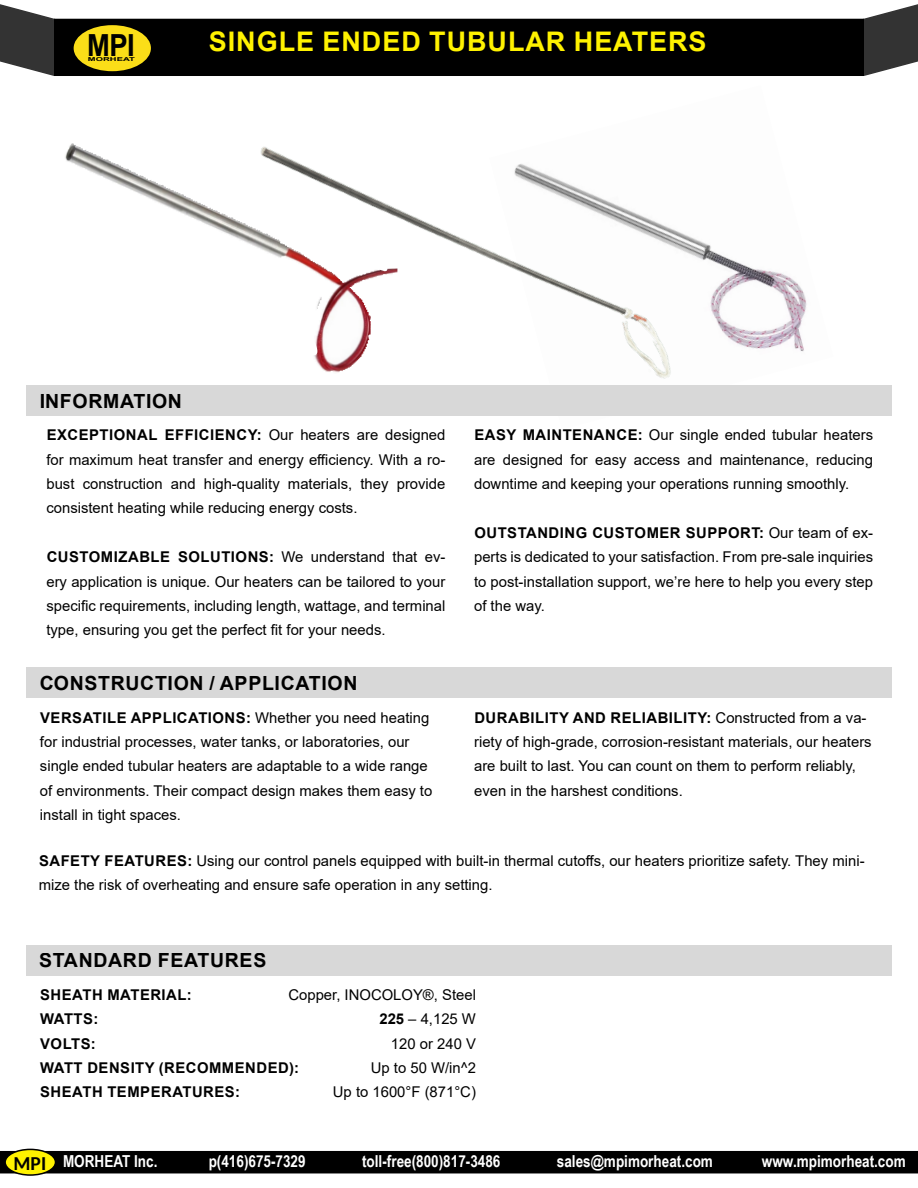
<style>
.page{position:relative;width:918px;height:1188px;background:#fff}
.page>*{position:absolute;margin:0;border:0;box-sizing:border-box;transform-origin:0 0}
.t1{font:700 30.45px "Arial";color:#000;scale:.9 1}
.t2{font:700 27px "Arial";letter-spacing:.035em;color:#fff200}
.t3{font:700 19.5px "Arial";letter-spacing:.035em;color:#000}
.t4{font:700 16.5px "Arial Narrow";color:#fff}
.t5{font:14.85px/24.5px "Arial";color:#000;text-align:justify}
.t6{font:700 14.85px/24.5px "Arial";letter-spacing:.035em;color:#000}
.t7{font:700 5.4px "Arial";color:#000;scale:1.74 1}
.s1{font-weight:700}
.s2{font-family:"Carlito";font-size:19.5px;color:#000}
</style>
<div class="page">
<img style="left:747px;top:266px;width:60px;height:86px">
<div style="left:55px;top:19px;width:808px;height:56px;background:#000"></div>
<div style="left:54px;top:19px;width:810px;height:57px;border:2px solid #000"></div>
<div style="left:74px;top:25px;width:77px;height:46px;background:#fbde18;border-radius:50%"></div>
<svg style="left:0;top:4px;width:69px;height:72px"></svg>
<svg style="left:849px;top:4px;width:69px;height:72px"></svg>
<img style="left:178px;top:18px;width:569px;height:361px">
<div style="left:26px;top:385px;width:866px;height:31px;background:#d8d8d8"></div>
<img style="left:65px;top:144px;width:268px;height:141px">
<div style="left:26px;top:667px;width:866px;height:31px;background:#d8d8d8"></div>
<div style="left:26px;top:945px;width:866px;height:31px;background:#d8d8d8"></div>
<div style="left:0;top:1151px;width:918px;height:22px;background:#000"></div>
<div style="left:5px;top:1149px;width:50px;height:26px;background:#fff200;border-radius:50%"></div>
<div style="left:4px;top:1149px;width:52px;height:27px;border:2px solid #000;border-radius:50%"></div>
<h1 class="t1" style="left:87px;top:23px;width:55px">MPI</h1>
<h2 class="t2" style="left:209px;top:23px;width:499px">SINGLE ENDED TUBULAR HEATERS</h2>
<p class="t7" style="left:88px;top:55px;width:28px">MORHEAT</p>
<h3 class="t3" style="left:39px;top:387px;width:144px">INFORMATION</h3>
<p class="t5" style="left:46px;top:423px;width:401px"><span class="s1">EXCEPTIONAL EFFICIENCY:</span> Our heaters are designed for maximum heat transfer and energy efficiency. With a ro&shy;bust construction and high-quality materials, they provide consistent heating while reducing energy costs.</p>
<p class="t5" style="left:46px;top:545px;width:401px"><span class="s1">CUSTOMIZABLE SOLUTIONS:</span> We understand that ev&shy;ery application is unique. Our heaters can be tailored to your specific requirements, including length, wattage, and terminal type, ensuring you get the perfect fit for your needs.</p>
<h3 class="t3" style="left:39px;top:669px;width:320px">CONSTRUCTION / APPLICATION</h3>
<p class="t5" style="left:474px;top:423px;width:401px"><span class="s1">EASY MAINTENANCE:</span> Our single ended tubular heaters are designed for easy access and maintenance, reducing downtime and keeping your operations running smoothly.</p>
<p class="t5" style="left:474px;top:520px;width:401px"><span class="s1">OUTSTANDING CUSTOMER SUPPORT:</span> Our team of ex&shy;perts is dedicated to your satisfaction. From pre-sale inquiries to post-installation support, we’re here to help you every step of the way.</p>
<p class="t5" style="left:40px;top:705px;width:394px;text-align:left"><span class="s1">VERSATILE APPLICATIONS:</span> Whether you need heating for industrial processes, water tanks, or laboratories, our single ended tubular heaters are adaptable to a wide range of environments. Their compact design makes them easy to install in tight spaces.</p>
<p class="t5" style="left:474px;top:705px;width:399px;text-align:left"><span class="s1">DURABILITY AND RELIABILITY:</span> Constructed from a va&shy;riety of high-grade, corrosion-resistant materials, our heaters are built to last. You can count on them to perform reliably, even in the harshest conditions.</p>
<p class="t5" style="left:39px;top:848px;width:827px"><span class="s1">SAFETY FEATURES:</span> Using our control panels equipped with built-in thermal cutoffs, our heaters prioritize safety. They mini&shy;mize the risk of overheating and ensure safe operation in any setting.</p>
<h3 class="t3" style="left:39px;top:947px;width:229px">STANDARD FEATURES</h3>
<p class="t5" style="left:289px;top:982px;width:189px;text-align:right">Copper, INOCOLOY®, Steel<br><span class="s1">225</span> – 4,125 W<br>120 or 240 V<br>Up to 50 W/in^2<br>Up to 1600°F (871°C)</p>
<p class="t6" style="left:40px;top:983px;width:260px">SHEATH MATERIAL:<br>WATTS:<br>VOLTS:<br>WATT DENSITY (RECOMMENDED):<br>SHEATH TEMPERATURES:</p>
<p class="t4" style="left:14px;top:1149px;width:145px"><span class="s2">MPI</span> MORHEAT Inc.</p>
<p class="t4" style="left:209px;top:1149px;width:99px">p(416)675-7329</p>
<p class="t4" style="left:362px;top:1149px;width:140px">toll-free(800)817-3486</p>
<p class="t4" style="left:557px;top:1149px;width:158px">sales@mpimorheat.com</p>
<p class="t4" style="left:762px;top:1149px;width:145px">www.mpimorheat.com</p>
</div>
